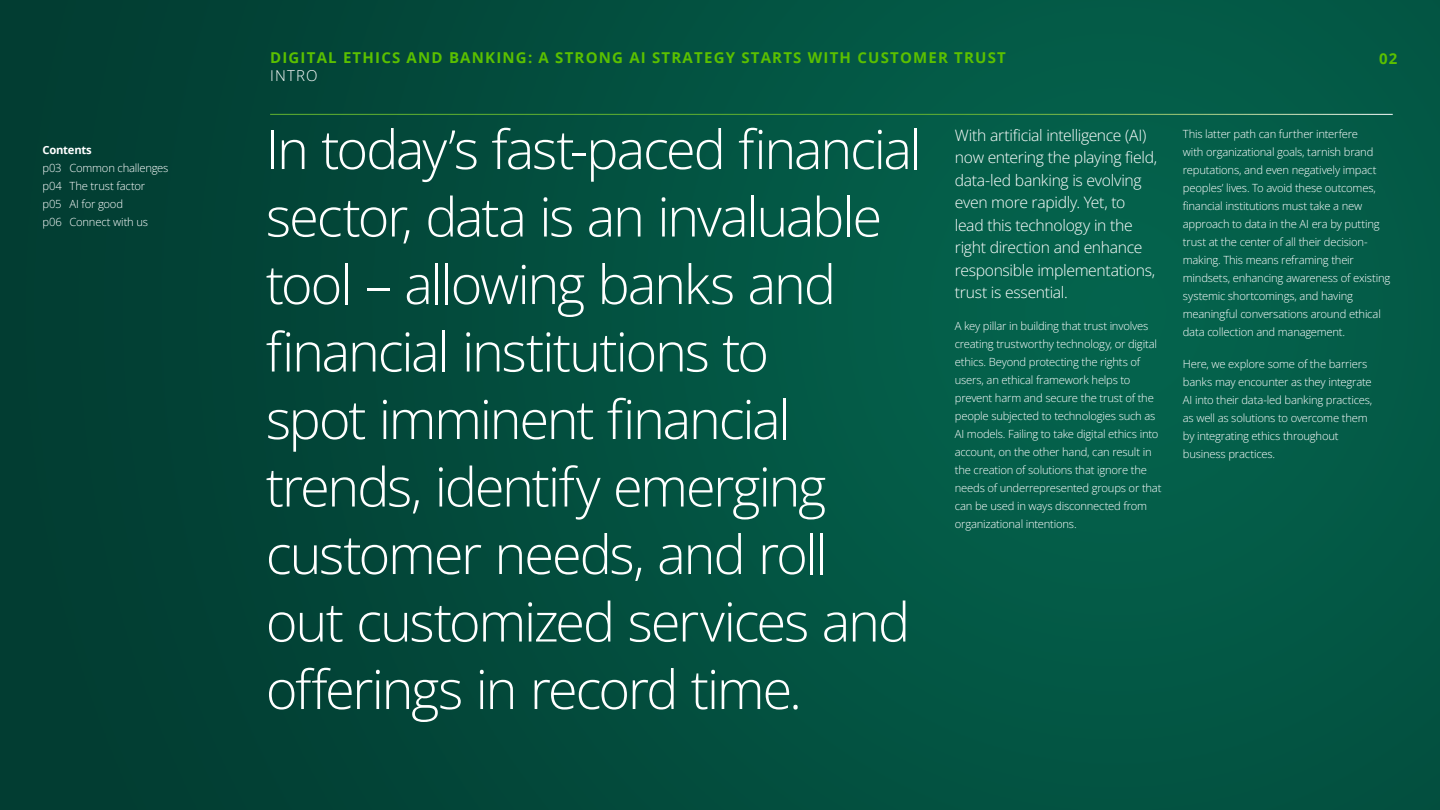
<style>
.page{position:relative;width:1440px;height:810px;background:#fff}
.page>*{position:absolute;margin:0;border:0;box-sizing:border-box;transform-origin:0 0}
.t1{font:300 54px/67.5px "Open Sans";letter-spacing:-.04em;color:#fff}
.t2{font:300 15.75px/22.5px "Open Sans";letter-spacing:-.02em;color:#fff}
.t3{font:700 15px "Open Sans";letter-spacing:.08em;color:#5bc000}
.t4{font:300 15px "Open Sans";letter-spacing:.08em;color:#fff}
.t5{font:300 11.25px/18px "Open Sans";letter-spacing:-.02em;color:#fff}
.t6{font:700 11.25px "Open Sans";letter-spacing:-.02em;color:#fff}
</style>
<div class="page">
<img style="left:0;top:0;width:1440px;height:810px">
<hr style="left:270px;top:114px;width:1123px;height:1px;background:#fff">
<p class="t6" style="left:43px;top:142px;width:51px">Contents</p>
<p class="t5" style="left:43px;top:159px;width:127px">p03 Common challenges p04 The trust factor<br>p05 AI for good<br>p06 Connect with us</p>
<h3 class="t3" style="left:270px;top:47px;width:737px">DIGITAL ETHICS AND BANKING: A STRONG AI STRATEGY STARTS WITH CUSTOMER TRUST</h3>
<h3 class="t3" style="left:1379px;top:48px;width:20px">02</h3>
<h3 class="t4" style="left:270px;top:65px;width:49px">INTRO</h3>
<p class="t1" style="left:266px;top:114px;width:658px">In today’s fast-paced financial sector, data is an invaluable tool – allowing banks and financial institutions to<br>spot imminent financial trends, identify emerging customer needs, and roll<br>out customized services and offerings in record time.</p>
<h2 class="t2" style="left:955px;top:123px;width:204px">With artificial intelligence (AI) now entering the playing field, data-led banking is evolving even more rapidly. Yet, to lead this technology in the right direction and enhance responsible implementations, trust is essential.</h2>
<p class="t5" style="left:955px;top:316px;width:208px">A key pillar in building that trust involves creating trustworthy technology, or digital ethics. Beyond protecting the rights of users, an ethical framework helps to prevent harm and secure the trust of the people subjected to technologies such as AI models. Failing to take digital ethics into account, on the other hand, can result in the creation of solutions that ignore the needs of underrepresented groups or that can be used in ways disconnected from organizational intentions.</p>
<p class="t5" style="left:1183px;top:125px;width:209px">This latter path can further interfere<br>with organizational goals, tarnish brand reputations, and even negatively impact peoples’ lives. To avoid these outcomes, financial institutions must take a new approach to data in the AI era by putting trust at the center of all their decision&shy;making. This means reframing their mindsets, enhancing awareness of existing systemic shortcomings, and having meaningful conversations around ethical data collection and management.</p>
<p class="t5" style="left:1183px;top:354px;width:191px">Here, we explore some of the barriers banks may encounter as they integrate AI into their data-led banking practices, as well as solutions to overcome them by integrating ethics throughout business practices.</p>
</div>
